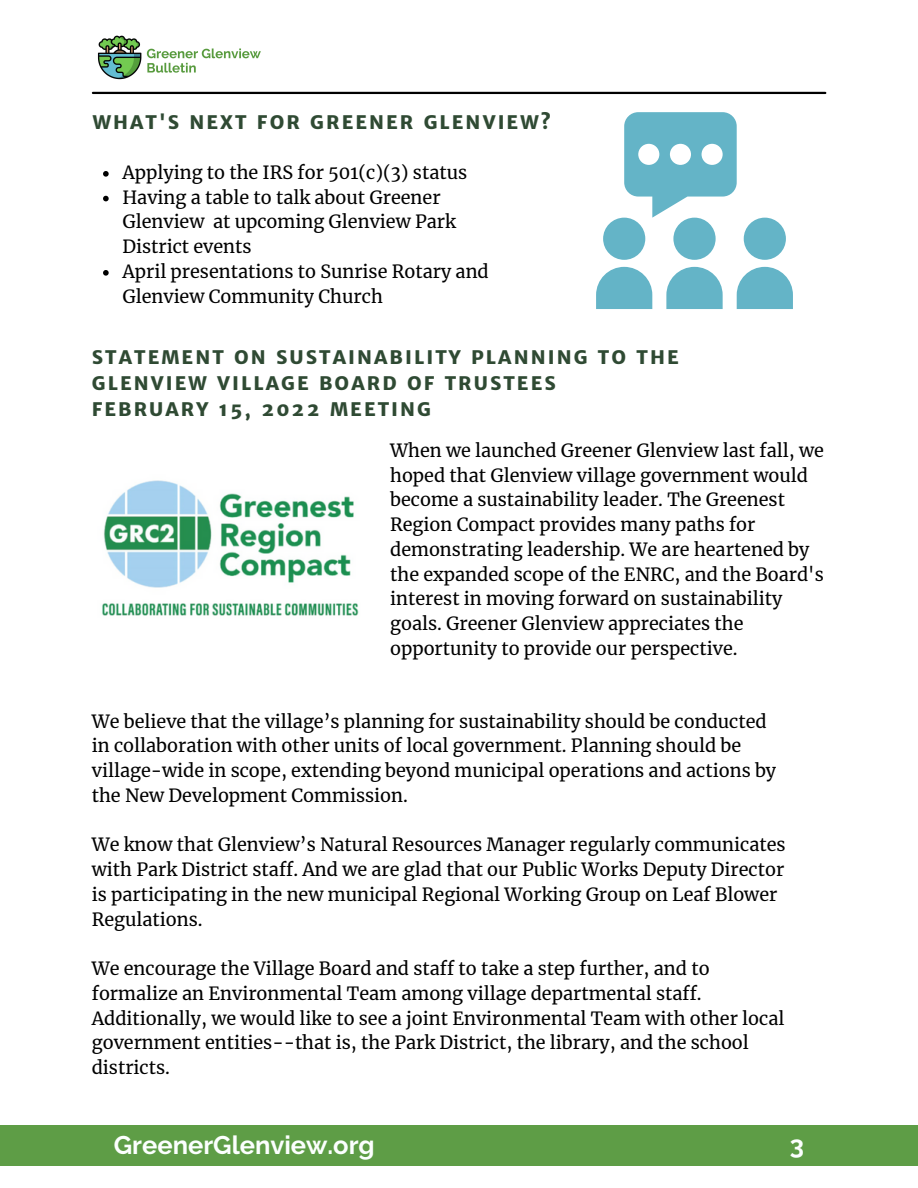
<style>
.page{position:relative;width:918px;height:1188px;background:#fff}
.page>*{position:absolute;margin:0;border:0;box-sizing:border-box;transform-origin:0 0}
.t1{font:700 25.5px "Raleway";color:#fcfffe}
.t2{font:800 18.75px/25.8px "Merriweather Sans";letter-spacing:.11em;color:#2f4a33}
.t3{font:18px/24.8px "Merriweather";color:#000}
</style>
<div class="page">
<img style="left:93px;top:35px;width:191px;height:57px">
<hr style="left:93px;top:92px;width:732px;height:2px;background:#000">
<div style="left:0;top:1125px;width:918px;height:41px;background:#5e9d46"></div>
<div style="left:603px;top:218px;width:42px;height:42px;background:#64b4c7;border-radius:50%"></div>
<svg style="left:596px;top:267px;width:56px;height:42px;background:#79bece"></svg>
<div style="left:673px;top:218px;width:43px;height:42px;background:#64b4c7;border-radius:50%"></div>
<svg style="left:666px;top:267px;width:57px;height:42px;background:#7bbfcf"></svg>
<div style="left:744px;top:218px;width:42px;height:42px;background:#64b4c7;border-radius:50%"></div>
<svg style="left:737px;top:267px;width:56px;height:42px;background:#79bece"></svg>
<svg style="left:624px;top:112px;width:113px;height:106px"></svg>
<img style="left:102px;top:480px;width:257px;height:136px">
<svg style="left:103px;top:171px;width:6px;height:6px"></svg>
<svg style="left:103px;top:196px;width:6px;height:5px"></svg>
<svg style="left:103px;top:270px;width:6px;height:6px"></svg>
<p class="t2" style="left:93px;top:109px;width:459px">WHAT'S NEXT FOR GREENER GLENVIEW?</p>
<p class="t3" style="left:122px;top:160px;width:346px">Applying to the IRS for 501(c)(3) status</p>
<p class="t3" style="left:122px;top:185px;width:335px">Having a table to talk about Greener<br>Glenview at upcoming Glenview Park<br>District events</p>
<p class="t3" style="left:122px;top:259px;width:368px">April presentations to Sunrise Rotary and<br>Glenview Community Church</p>
<p class="t2" style="left:92px;top:345px;width:588px">STATEMENT ON SUSTAINABILITY PLANNING TO THE<br>GLENVIEW VILLAGE BOARD OF TRUSTEES</p>
<p class="t2" style="left:92px;top:396px;width:341px">FEBRUARY 15, 2022 MEETING</p>
<p class="t3" style="left:390px;top:438px;width:435px">When we launched Greener Glenview last fall, we hoped that Glenview village government would become a sustainability leader. The Greenest Region Compact provides many paths for demonstrating leadership. We are heartened by the expanded scope of the ENRC, and the Board's interest in moving forward on sustainability goals. Greener Glenview appreciates the opportunity to provide our perspective.</p>
<p class="t3" style="left:92px;top:709px;width:686px">We believe that the village’s planning for sustainability should be conducted in collaboration with other units of local government. Planning should be village-wide in scope, extending beyond municipal operations and actions by the New Development Commission.</p>
<p class="t3" style="left:92px;top:833px;width:695px">We know that Glenview’s Natural Resources Manager regularly communicates with Park District staff. And we are glad that our Public Works Deputy Director is participating in the new municipal Regional Working Group on Leaf Blower Regulations.</p>
<p class="t3" style="left:92px;top:956px;width:694px">We encourage the Village Board and staff to take a step further, and to formalize an Environmental Team among village departmental staff.<br>Additionally, we would like to see a joint Environmental Team with other local government entities--that is, the Park District, the library, and the school districts.</p>
<p class="t1" style="left:114px;top:1130px;width:262px">GreenerGlenview.org</p>
<p class="t1" style="left:790px;top:1130px;width:16px">3</p>
</div>
